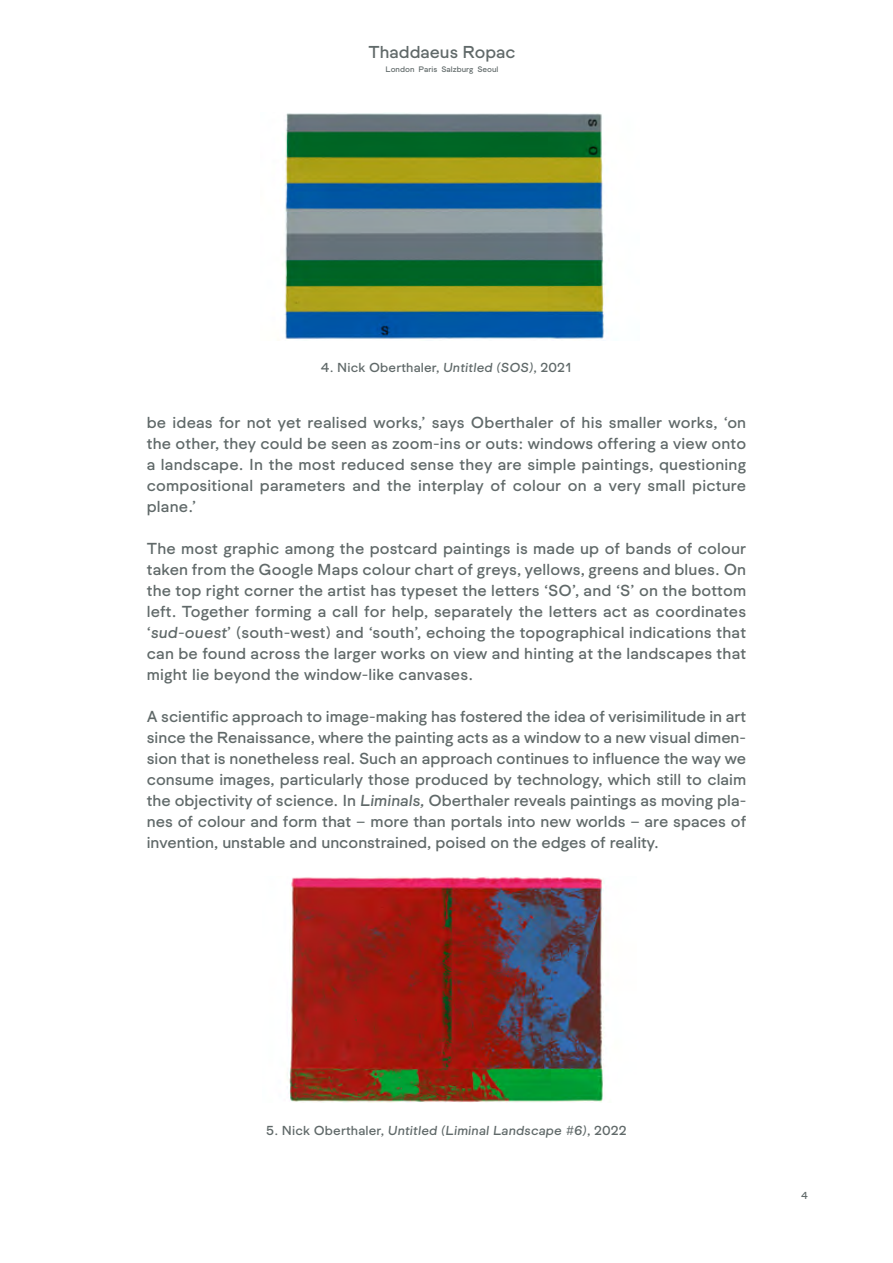
<style>
.page{position:relative;width:893px;height:1263px;background:#fff}
.page>*{position:absolute;margin:0;border:0;box-sizing:border-box;transform-origin:0 0}
.t1{font:17.85px "Formale Grotesque N3";color:#606969}
.t2{font:16.5px/21px "Formale Grotesque N3";letter-spacing:.01em;color:#606969;text-align:justify}
.t3{font:13.5px "Formale Grotesque N3 It";letter-spacing:.01em;color:#606969}
.t4{font:13.5px "Formale Grotesque N3";letter-spacing:.01em;color:#606969}
.t5{font:10.5px "Formale Grotesque N3";color:#606969}
.t6{font:8.25px "Formale Grotesque N3";color:#606969}
.s1{font-family:"Formale Grotesque N3 It"}
.s2{font-family:"Formale Grotesque N3"}
</style>
<div class="page">
<img style="left:284px;top:113px;width:321px;height:226px">
<img style="left:287px;top:877px;width:318px;height:225px">
<p class="t1" style="left:368px;top:42px;width:149px">Thaddaeus Ropac</p>
<p class="t6" style="left:386px;top:65px;width:114px">London Paris Salzburg Seoul</p>
<p class="t4" style="left:321px;top:360px;width:253px">4. Nick Oberthaler, <span class="s1">Untitled (SOS)</span>, 2021</p>
<p class="t2" style="left:147px;top:412px;width:601px">be ideas for not yet realised works,’ says Oberthaler of his smaller works, ‘on the other, they could be seen as zoom-ins or outs: windows offering a view onto a landscape. In the most reduced sense they are simple paintings, questioning compositional parameters and the interplay of colour on a very small picture plane.’</p>
<p class="t2" style="left:147px;top:538px;width:601px">The most graphic among the postcard paintings is made up of bands of colour taken from the Google Maps colour chart of greys, yellows, greens and blues. On the top right corner the artist has typeset the letters ‘SO’, and ‘S’ on the bottom left. Together forming a call for help, separately the letters act as coordinates ‘<span class="s1">sud-ouest</span>’ (south-west) and ‘south’, echoing the topographical indications that can be found across the larger works on view and hinting at the landscapes that might lie beyond the window-like canvases.</p>
<p class="t2" style="left:147px;top:706px;width:601px">A scientific approach to image-making has fostered the idea of verisimilitude in art since the Renaissance, where the painting acts as a window to a new visual dimen&shy;sion that is nonetheless real. Such an approach continues to influence the way we consume images, particularly those produced by technology, which still to claim the objectivity of science. In <span class="s1">Liminals,</span> Oberthaler reveals paintings as moving pla&shy;nes of colour and form that – more than portals into new worlds – are spaces of invention, unstable and unconstrained, poised on the edges of reality.</p>
<p class="t3" style="left:266px;top:1123px;width:362px"><span class="s2">5. Nick Oberthaler,</span> Untitled (Liminal Landscape #6)<span class="s2">, 2022</span></p>
<p class="t5" style="left:801px;top:1189px;width:8px">4</p>
</div>
